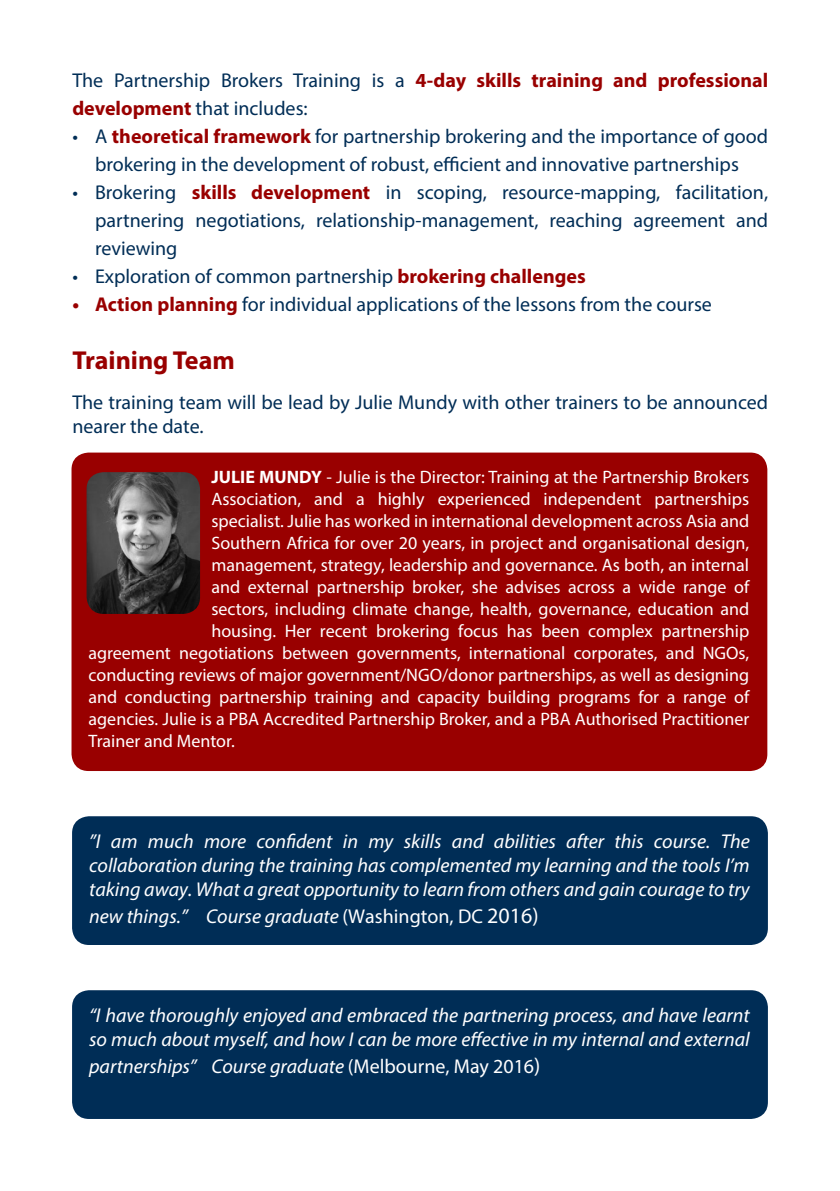
<style>
.page{position:relative;width:840px;height:1191px;background:#fff}
.page>*{position:absolute;margin:0;border:0;box-sizing:border-box;transform-origin:0 0}
.t1{font:700 26px "Myriad Pro";color:#900}
.t2{font:20px/28px "Myriad Pro";color:#002d56}
.t3{font:italic 20px/24px "Myriad Pro";color:#fff;text-align:justify}
.Body_content{font:18px "Myriad Pro";color:#fff}
.s1{font-weight:700;color:#900}
.s2{font-weight:700}
.s3{font-style:normal}
.s4{font-style:normal;font-size:22px}
</style>
<div class="page">
<div style="left:71px;top:452px;width:695px;height:319px;background:#900;border-radius:17px"></div>
<img style="left:86px;top:472px;width:114px;height:142px">
<div style="left:72px;top:816px;width:695px;height:129px;background:#002d56;border-radius:17px"></div>
<div style="left:72px;top:990px;width:695px;height:129px;background:#002d56;border-radius:17px"></div>
<p class="t2" style="left:72px;top:66px;width:697px">The Partnership Brokers Training is a <span class="s1">4-day skills training and professional development</span> that includes:</p>
<p class="t2" style="left:72px;top:122px;width:697px;text-align:center">• A <span class="s1">theoretical framework</span> for partnership brokering and the importance of good brokering in the development of robust, efficient and innovative partnerships</p>
<p class="t2" style="left:95px;top:178px;width:674px;text-align:justify;text-indent:-23px">• Brokering <span class="s1">skills development</span> in scoping, resource-mapping, facilitation, partnering negotiations, relationship-management, reaching agreement and reviewing</p>
<p class="t2" style="left:72px;top:262px;width:514px">• Exploration of common partnership <span class="s1">brokering challenges</span></p>
<p class="t2" style="left:72px;top:290px;width:640px"><span class="s1">• Action planning</span> for individual applications of the lessons from the course</p>
<p class="t1" style="left:72px;top:344px;width:164px">Training Team</p>
<p class="t2" style="left:72px;top:389px;width:697px;line-height:24px">The training team will be lead by Julie Mundy with other trainers to be announced nearer the date.</p>
<p class="Body_content" style="left:211px;top:466px;width:539px"><span class="s2">JULIE MUNDY</span> - Julie is the Director: Training at the Partnership Brokers</p>
<p class="Body_content" style="left:211px;top:488px;width:539px">Association, and a highly experienced independent partnerships</p>
<p class="Body_content" style="left:211px;top:510px;width:539px">specialist. Julie has worked in international development across Asia and</p>
<p class="Body_content" style="left:211px;top:532px;width:539px">Southern Africa for over 20 years, in project and organisational design,</p>
<p class="Body_content" style="left:211px;top:554px;width:539px">management, strategy, leadership and governance. As both, an internal</p>
<p class="Body_content" style="left:211px;top:576px;width:539px">and external partnership broker, she advises across a wide range of</p>
<p class="Body_content" style="left:211px;top:598px;width:539px">sectors, including climate change, health, governance, education and</p>
<p class="Body_content" style="left:211px;top:620px;width:539px">housing. Her recent brokering focus has been complex partnership</p>
<p class="Body_content" style="left:88px;top:642px;width:662px">agreement negotiations between governments, international corporates, and NGOs,</p>
<p class="Body_content" style="left:88px;top:664px;width:661px">conducting reviews of major government/NGO/donor partnerships, as well as designing</p>
<p class="Body_content" style="left:88px;top:686px;width:662px">and conducting partnership training and capacity building programs for a range of</p>
<p class="Body_content" style="left:88px;top:708px;width:662px">agencies. Julie is a PBA Accredited Partnership Broker, and a PBA Authorised Practitioner</p>
<p class="Body_content" style="left:88px;top:730px;width:148px">Trainer and Mentor.</p>
<p class="t3" style="left:89px;top:829px;width:662px">”I am much more confident in my skills and abilities after this course. The collaboration during the training has complemented my learning and the tools I’m taking away. What a great opportunity to learn from others and gain courage to try</p>
<p class="t3" style="left:89px;top:903px;width:451px">new things.” Course graduate <span class="s3">(Washington, DC</span> <span class="s4">2016)</span></p>
<p class="t3" style="left:89px;top:1003px;width:662px">“I have thoroughly enjoyed and embraced the partnering process, and have learnt so much about myself, and how I can be more effective in my internal and external</p>
<p class="t3" style="left:89px;top:1053px;width:452px">partnerships” Course graduate <span class="s3">(Melbourne, May 2016</span><span class="s4">)</span></p>
</div>
